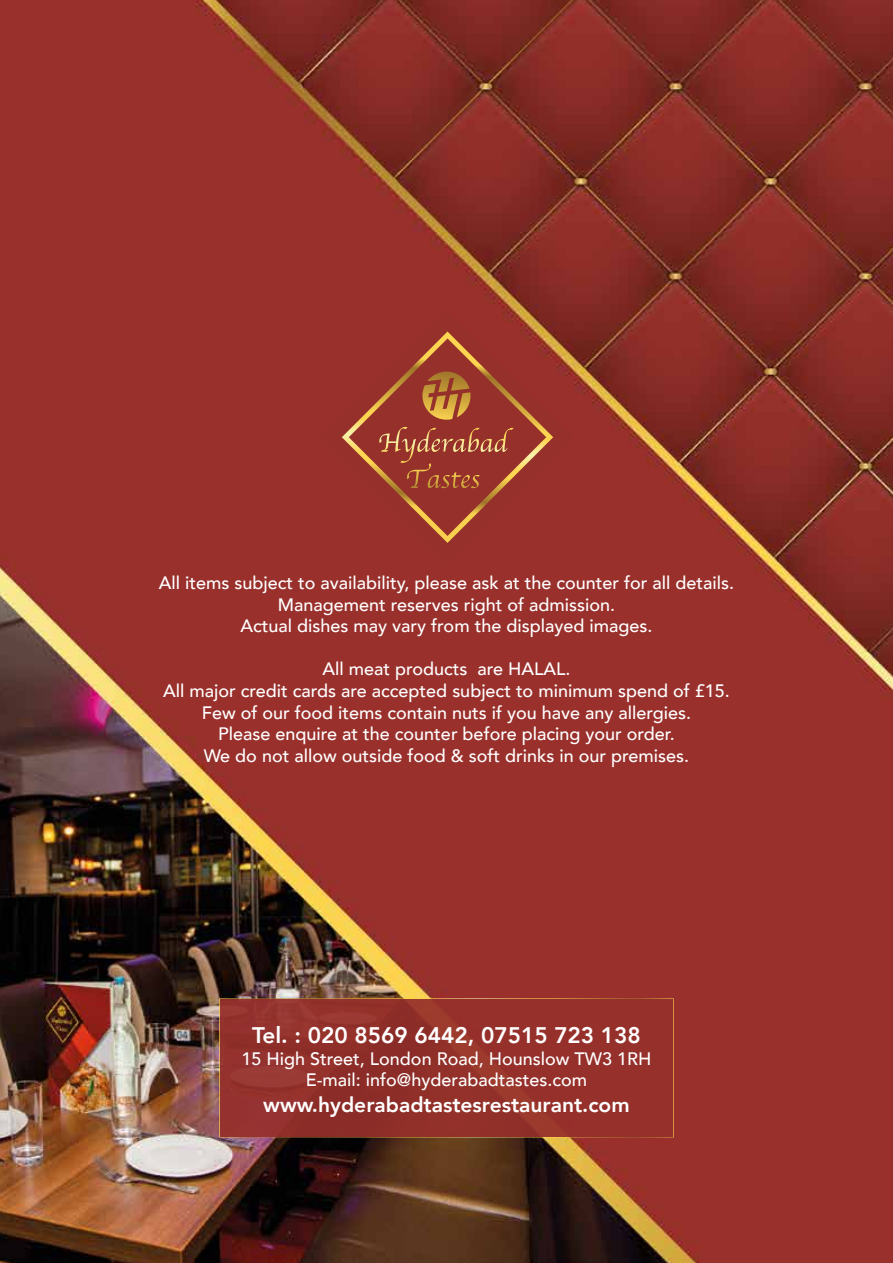
<style>
.page{position:relative;width:893px;height:1263px;background:#fff}
.page>*{position:absolute;margin:0;border:0;box-sizing:border-box;transform-origin:0 0}
.t1{font:800 22.5px "Avenir";color:#fff}
.t2{font:800 21px "Avenir";color:#fff}
.t3{font:500 18px/21.6px "Avenir";color:#fff;text-align:center}
</style>
<div class="page">
<img style="left:0;top:0;width:893px;height:1263px">
<div style="left:219px;top:998px;width:455px;height:139px;background:#96302b"></div>
<svg style="left:319px;top:310px;width:255px;height:255px;background:#98322b"></svg>
<svg style="left:342px;top:331px;width:211px;height:212px;background:#9e402f"></svg>
<p class="t3" style="left:159px;top:571px;width:577px">All items subject to availability, please ask at the counter for all details.<br>Management reserves right of admission.<br>Actual dishes may vary from the displayed images.</p>
<p class="t3" style="left:163px;top:657px;width:568px">All meat products are HALAL.<br>All major credit cards are accepted subject to minimum spend of £15.<br>Few of our food items contain nuts if you have any allergies.<br>Please enquire at the counter before placing your order.<br>We do not allow outside food &amp; soft drinks in our premises.</p>
<p class="t1" style="left:252px;top:1018px;width:390px">Tel. : 020 8569 6442, 07515 723 138</p>
<p class="t3" style="left:242px;top:1047px;width:411px">15 High Street, London Road, Hounslow TW3 1RH<br>E-mail: info@hyderabadtastes.com</p>
<p class="t2" style="left:263px;top:1088px;width:368px">www.hyderabadtastesrestaurant.com</p>
</div>
